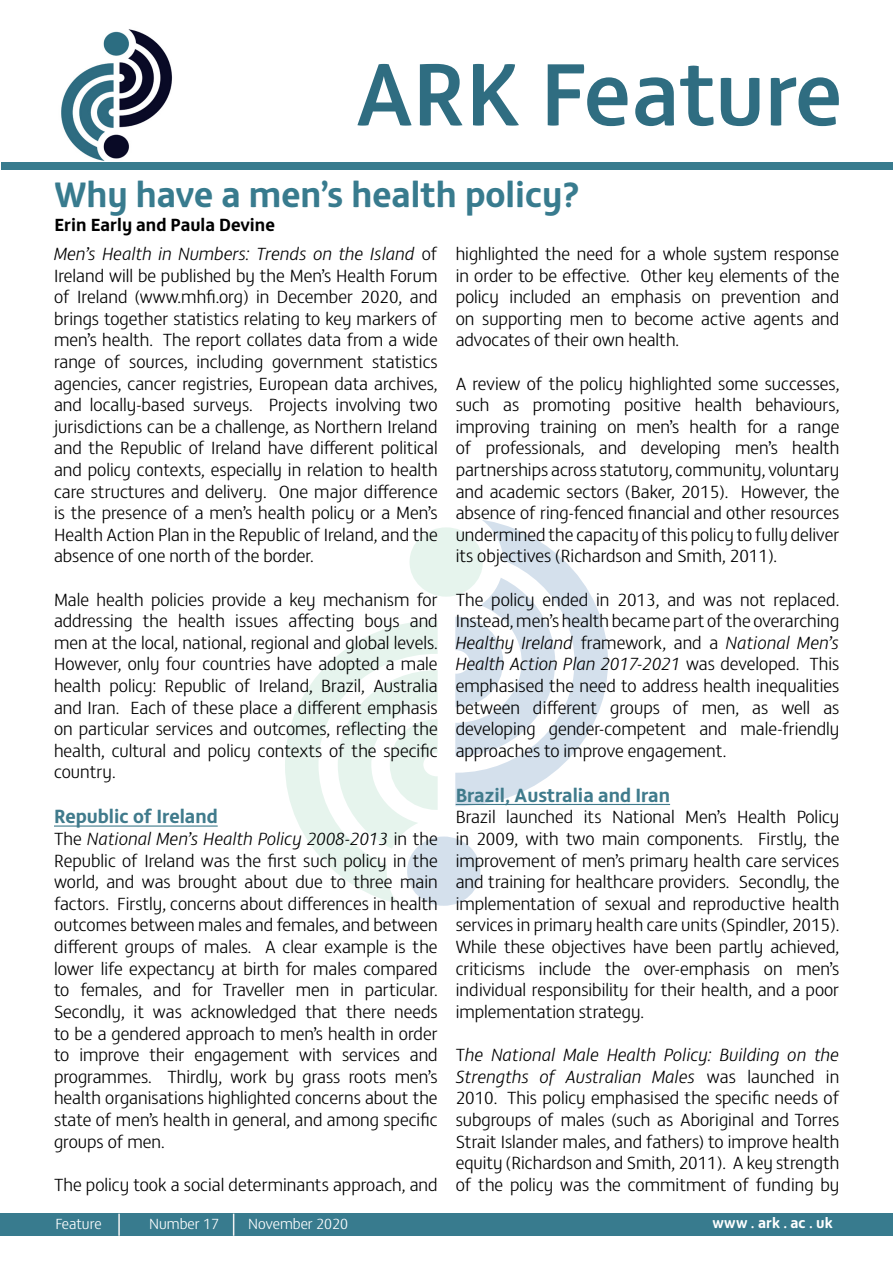
<style>
.page{position:relative;width:893px;height:1263px;background:#fff}
.page>*{position:absolute;margin:0;border:0;box-sizing:border-box;transform-origin:0 0}
.t1{font:500 90px "FS Matthew Web";letter-spacing:-.005em;color:#2f6d81}
.t2{font:700 36px "FS Matthew Web";color:#387b8e}
.t3{font:700 19.5px "FS Matthew Web";color:#407b8c}
.t4{font:300 18px/21.6px "FS Matthew Web";color:#000;text-align:justify}
.t5{font:700 18px "FS Matthew Web";color:#000}
.t6{font:300 15px "FS Matthew Web";color:#fff}
.t7{font:700 15px "FS Matthew Web";color:#fff}
.s1{font-style:italic}
</style>
<div class="page">
<div style="left:0;top:1214px;width:893px;height:22px;background:#387b8e"></div>
<svg style="left:233px;top:1214px;width:1px;height:22px"></svg>
<hr style="left:118px;top:1214px;width:2px;height:22px;background:#f3f3f3">
<img style="left:45px;top:29px;width:143px;height:134px">
<div style="left:1px;top:163px;width:892px;height:7px;background:#387b8e"></div>
<svg style="left:285px;top:620px;width:153px;height:284px"></svg>
<svg style="left:455px;top:520px;width:170px;height:286px"></svg>
<div style="left:409px;top:527px;width:74px;height:70px;background:#e6f4ed;border-radius:50%"></div>
<div style="left:407px;top:836px;width:73px;height:70px;background:#d4e0ec;border-radius:50%"></div>
<hr style="left:54px;top:825px;width:164px;height:2px;background:#407b8c">
<hr style="left:456px;top:804px;width:214px;height:1px;background:#407b8c">
<h1 class="t1" style="left:356px;top:23px;width:489px">ARK Feature</h1>
<h2 class="t2" style="left:54px;top:166px;width:527px">Why have a men’s health policy?</h2>
<p class="t5" style="left:54px;top:211px;width:222px">Erin Early and Paula Devine</p>
<p class="t4" style="left:54px;top:242px;width:385px"><span class="s1">Men’s Health in Numbers: Trends on the Island</span> of Ireland will be published by the Men’s Health Forum of Ireland (www.mhfi.org) in December 2020, and brings together statistics relating to key markers of men’s health. The report collates data from a wide range of sources, including government statistics agencies, cancer registries, European data archives, and locally-based surveys. Projects involving two jurisdictions can be a challenge, as Northern Ireland and the Republic of Ireland have different political and policy contexts, especially in relation to health care structures and delivery. One major difference is the presence of a men’s health policy or a Men’s Health Action Plan in the Republic of Ireland, and the absence of one north of the border.</p>
<p class="t4" style="left:54px;top:587px;width:385px">Male health policies provide a key mechanism for addressing the health issues affecting boys and men at the local, national, regional and global levels.<br>However, only four countries have adopted a male health policy: Republic of Ireland, Brazil, Australia and Iran. Each of these place a different emphasis on particular services and outcomes, reflecting the health, cultural and policy contexts of the specific country.</p>
<p class="t3" style="left:54px;top:801px;width:165px">Republic of Ireland</p>
<p class="t4" style="left:54px;top:827px;width:385px">The <span class="s1">National Men’s Health Policy 2008-2013</span> in the Republic of Ireland was the first such policy in the world, and was brought about due to three main factors. Firstly, concerns about differences in health outcomes between males and females, and between different groups of males. A clear example is the lower life expectancy at birth for males compared to females, and for Traveller men in particular.<br>Secondly, it was acknowledged that there needs to be a gendered approach to men’s health in order to improve their engagement with services and programmes. Thirdly, work by grass roots men’s health organisations highlighted concerns about the state of men’s health in general, and among specific groups of men.</p>
<p class="t4" style="left:54px;top:1172px;width:385px">The policy took a social determinants approach, and</p>
<p class="t4" style="left:456px;top:242px;width:385px">highlighted the need for a whole system response in order to be effective. Other key elements of the policy included an emphasis on prevention and on supporting men to become active agents and advocates of their own health.</p>
<p class="t4" style="left:456px;top:371px;width:385px">A review of the policy highlighted some successes, such as promoting positive health behaviours, improving training on men’s health for a range of professionals, and developing men’s health partnerships across statutory, community, voluntary and academic sectors (Baker, 2015). However, the absence of ring-fenced financial and other resources undermined the capacity of this policy to fully deliver its objectives (Richardson and Smith, 2011).</p>
<p class="t4" style="left:456px;top:587px;width:385px">The policy ended in 2013, and was not replaced.<br>Instead, men’s health became part of the overarching <span class="s1">Healthy Ireland</span> framework, and a <span class="s1">National Men’s Health Action Plan 2017-2021</span> was developed. This emphasised the need to address health inequalities between different groups of men, as well as developing gender-competent and male-friendly approaches to improve engagement.</p>
<p class="t3" style="left:456px;top:779px;width:216px">Brazil, Australia and Iran</p>
<p class="t4" style="left:456px;top:805px;width:385px">Brazil launched its National Men’s Health Policy in 2009, with two main components. Firstly, the improvement of men’s primary health care services and training for healthcare providers. Secondly, the implementation of sexual and reproductive health services in primary health care units (Spindler, 2015).<br>While these objectives have been partly achieved, criticisms include the over-emphasis on men’s individual responsibility for their health, and a poor implementation strategy.</p>
<p class="t4" style="left:456px;top:1043px;width:385px">T<span class="s1">he National Male Health Policy: Building on the Strengths of Australian Males</span> was launched in 2010. This policy emphasised the specific needs of subgroups of males (such as Aboriginal and Torres Strait Islander males, and fathers) to improve health equity (Richardson and Smith, 2011). A key strength of the policy was the commitment of funding by</p>
<p class="t6" style="left:55px;top:1213px;width:48px">Feature</p>
<p class="t6" style="left:149px;top:1213px;width:71px">Number 17</p>
<p class="t6" style="left:248px;top:1213px;width:101px">November 2020</p>
<p class="t7" style="left:712px;top:1211px;width:122px">www . ark . ac . uk</p>
</div>
